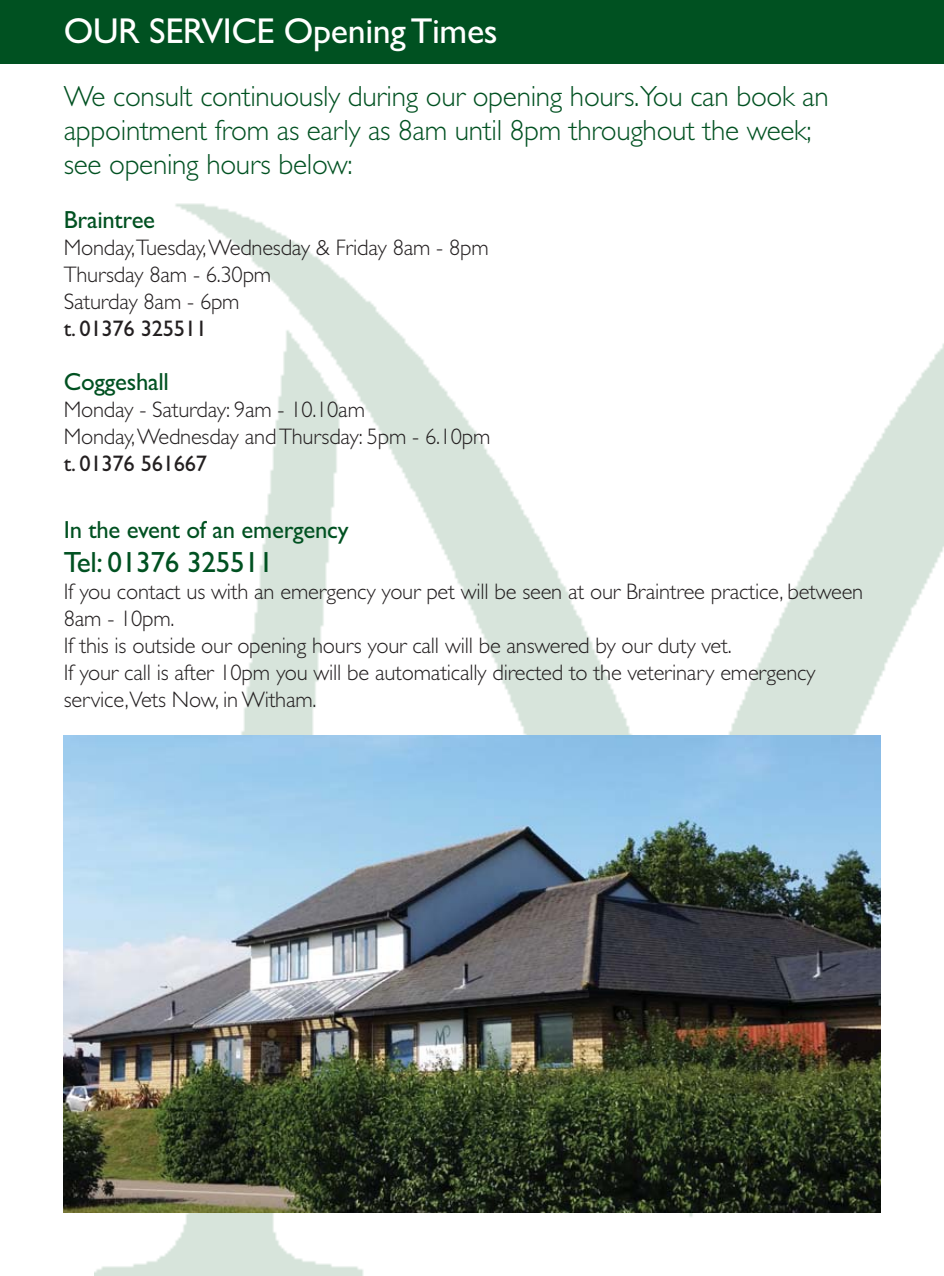
<style>
.page{position:relative;width:944px;height:1276px;background:#fff}
.page>*{position:absolute;margin:0;border:0;box-sizing:border-box;transform-origin:0 0}
.t1{font:36px "Gill Sans";letter-spacing:-.01em;color:#fff}
.t2{font:300 29.25px/33.8px "Gill Sans";letter-spacing:-.01em;color:#005121}
.t3{font:29.25px "Gill Sans";letter-spacing:-.01em;color:#005121}
.t4{font:24.75px "Gill Sans";letter-spacing:-.01em;color:#005121}
.t5{font:300 22.5px/27px "Gill Sans";letter-spacing:-.01em;color:#231f20}
.t6{font:22.5px "Gill Sans";letter-spacing:-.01em;color:#231f20}
</style>
<div class="page">
<img style="left:94px;top:203px;width:850px;height:1072px">
<div style="left:0;top:0;width:944px;height:64px;background:#005121"></div>
<img style="left:64px;top:736px;width:816px;height:476px">
<h1 class="t1" style="left:64px;top:19px;width:435px">OUR SERVICE Opening Times</h1>
<h2 class="t2" style="left:64px;top:83px;width:766px">We consult continuously during our opening hours.You can book an appointment from as early as 8am until 8pm throughout the week; see opening hours below:</h2>
<p class="t4" style="left:64px;top:211px;width:93px">Braintree</p>
<p class="t5" style="left:64px;top:236px;width:426px">Monday,Tuesday, Wednesday &amp; Friday 8am - 8pm<br>Thursday 8am - 6.30pm<br>Saturday 8am - 6pm</p>
<p class="t6" style="left:64px;top:320px;width:145px">t. 01376 325511</p>
<p class="t4" style="left:64px;top:373px;width:107px">Coggeshall</p>
<p class="t5" style="left:64px;top:398px;width:428px">Monday - Saturday: 9am - 10.10am<br>Monday, Wednesday and Thursday: 5pm - 6.10pm</p>
<p class="t6" style="left:64px;top:455px;width:145px">t. 01376 561667</p>
<p class="t4" style="left:64px;top:521px;width:286px">In the event of an emergency</p>
<h2 class="t3" style="left:64px;top:552px;width:211px">Tel: 01376 325511</h2>
<p class="t5" style="left:64px;top:580px;width:801px">If you contact us with an emergency your pet will be seen at our Braintree practice, between 8am - 10pm.<br>If this is outside our opening hours your call will be answered by our duty vet.<br>If your call is after 10pm you will be automatically directed to the veterinary emergency service,Vets Now, in Witham.</p>
</div>
